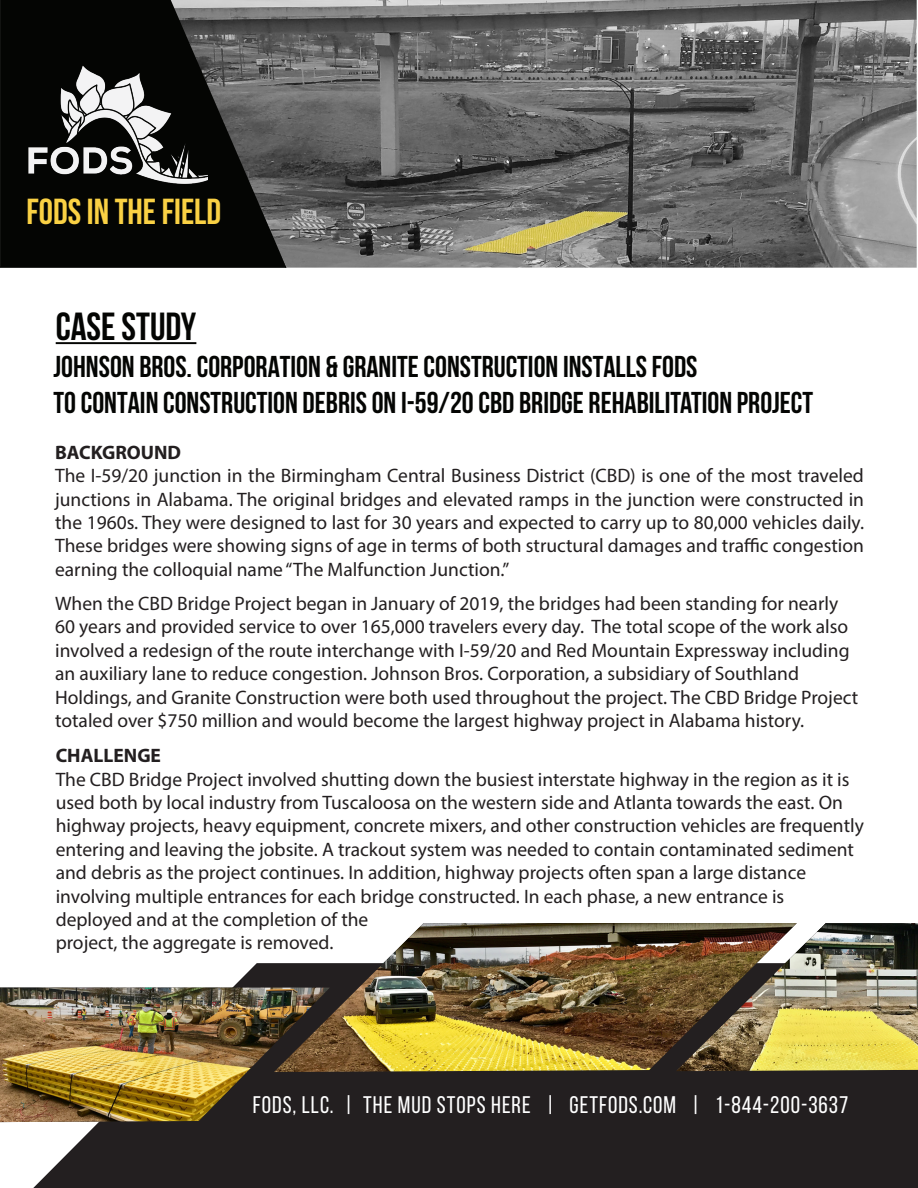
<style>
.page{position:relative;width:918px;height:1188px;background:#fff}
.page>*{position:absolute;margin:0;border:0;box-sizing:border-box;transform-origin:0 0}
.t1{font:700 39px "Bebas Neue";color:#040503}
.t2{font:700 36px "Bebas Neue";color:#fad144}
.t3{font:700 30px "Bebas Neue";color:#040503}
.t4{font:24px "Bebas Neue";letter-spacing:.04em;color:#fff}
.t5{font:19.5px/23.4px "Myriad Pro";color:#231f20}
.t6{font:700 19.5px "Myriad Pro";color:#231f20}
</style>
<div class="page">
<div style="left:0;top:0;width:171px;height:268px;background:#040503"></div>
<img style="left:171px;top:0;width:746px;height:268px">
<img style="left:29px;top:66px;width:179px;height:118px">
<hr style="left:56px;top:342px;width:140px;height:2px;background:#040503">
<svg style="left:33px;top:963px;width:885px;height:225px;background:#343031"></svg>
<img style="left:0;top:988px;width:330px;height:134px">
<img style="left:274px;top:923px;width:523px;height:149px">
<img style="left:676px;top:923px;width:242px;height:148px">
<p class="t2" style="left:27px;top:191px;width:196px">FODS IN THE FIELD</p>
<p class="t1" style="left:56px;top:305px;width:142px">CASE STUDY</p>
<p class="t3" style="left:54px;top:350px;width:645px">JOHNSON BROS. CORPORATION &amp; GRANITE CONSTRUCTION INSTALLS FODS</p>
<p class="t3" style="left:54px;top:386px;width:761px">TO CONTAIN CONSTRUCTION DEBRIS ON I-59/20 CBD BRIDGE REHABILITATION PROJECT</p>
<p class="t6" style="left:55px;top:439px;width:128px">BACKGROUND</p>
<p class="t5" style="left:55px;top:464px;width:810px;text-align:justify">The I-59/20 junction in the Birmingham Central Business District (CBD) is one of the most traveled junctions in Alabama. The original bridges and elevated ramps in the junction were constructed in the 1960s. They were designed to last for 30 years and expected to carry up to 80,000 vehicles daily.<br>These bridges were showing signs of age in terms of both structural damages and traffic congestion earning the colloquial name “The Malfunction Junction.”</p>
<p class="t5" style="left:55px;top:591px;width:805px">When the CBD Bridge Project began in January of 2019, the bridges had been standing for nearly 60 years and provided service to over 165,000 travelers every day. The total scope of the work also involved a redesign of the route interchange with I-59/20 and Red Mountain Expressway including an auxiliary lane to reduce congestion. Johnson Bros. Corporation, a subsidiary of Southland Holdings, and Granite Construction were both used throughout the project. The CBD Bridge Project totaled over $750 million and would become the largest highway project in Alabama history.</p>
<p class="t6" style="left:56px;top:743px;width:107px">CHALLENGE</p>
<p class="t5" style="left:56px;top:767px;width:810px">The CBD Bridge Project involved shutting down the busiest interstate highway in the region as it is used both by local industry from Tuscaloosa on the western side and Atlanta towards the east. On highway projects, heavy equipment, concrete mixers, and other construction vehicles are frequently entering and leaving the jobsite. A trackout system was needed to contain contaminated sediment and debris as the project continues. In addition, highway projects often span a large distance</p>
<p class="t5" style="left:56px;top:884px;width:730px">involving multiple entrances for each bridge constructed. In each phase, a new entrance is</p>
<p class="t5" style="left:56px;top:907px;width:314px">deployed and at the completion of the</p>
<p class="t5" style="left:56px;top:931px;width:279px">project, the aggregate is removed.</p>
<p class="t4" style="left:253px;top:1092px;width:597px">FODS, LLC. | THE MUD STOPS HERE | GETFODS.COM | 1-844-200-3637</p>
</div>
